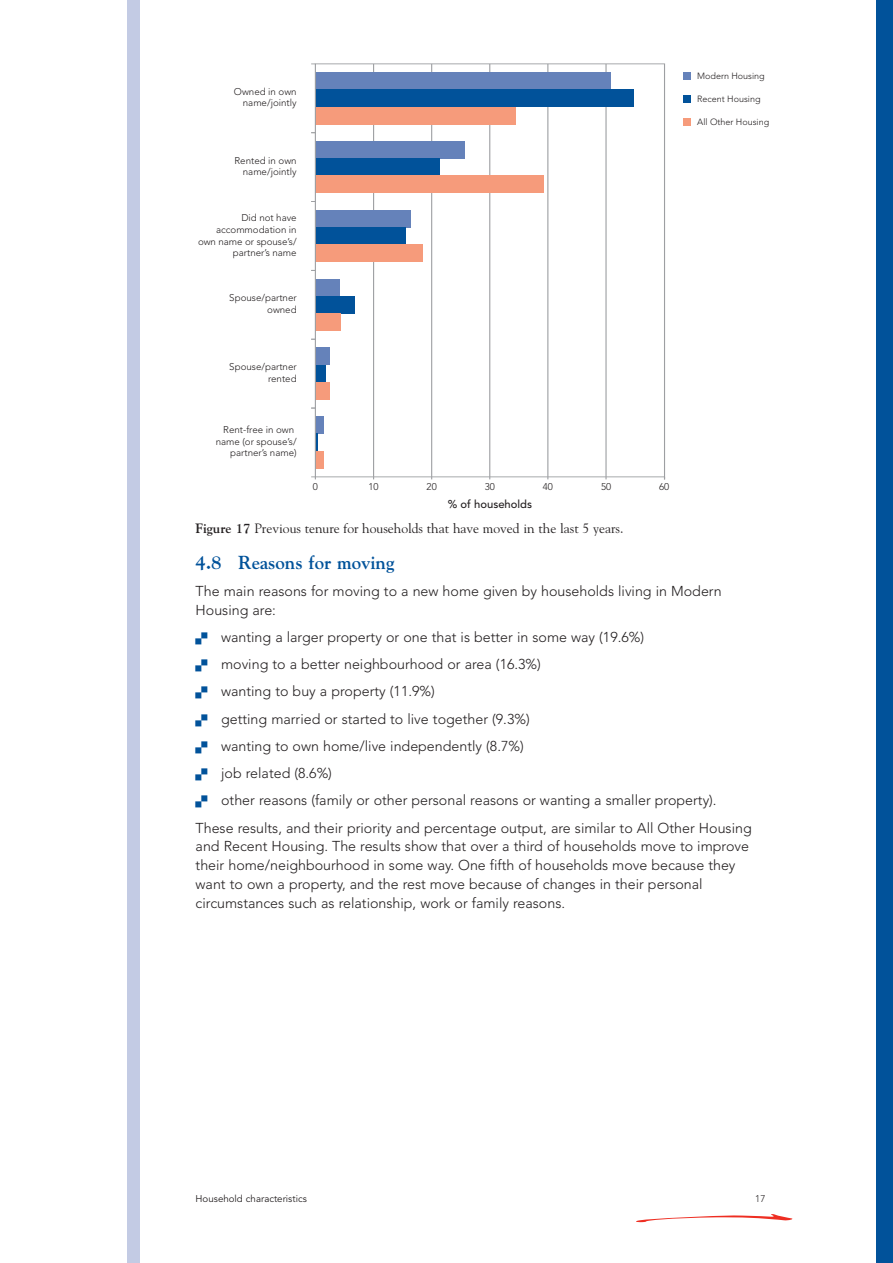
<style>
.page{position:relative;width:893px;height:1263px;background:#fff}
.page>*{position:absolute;margin:0;border:0;box-sizing:border-box;transform-origin:0 0}
.t1{font:700 18.75px "Goudy";color:#01529a}
.t2{font:300 14.25px/18.8px "Avenir";color:#231f20}
.t3{font:13.5px "Goudy";color:#231f20}
.t4{font:500 11.25px "Avenir";color:#231f20}
.t5{font:300 9.75px/11.7px "Avenir";color:#231f20;text-align:right}
.t6{font:9.75px "Avenir";color:#231f20}
.t7{font:300 9px "Avenir";color:#231f20}
.s1{font-weight:700}
</style>
<div class="page">
<svg style="left:636px;top:1214px;width:156px;height:8px"></svg>
<div style="left:876px;top:0;width:17px;height:1263px;background:#01529a"></div>
<div style="left:128px;top:0;width:12px;height:1263px;background:#c3cbe4"></div>
<hr style="left:373px;top:64px;width:1px;height:413px;background:#9d9fa2">
<hr style="left:431px;top:64px;width:1px;height:413px;background:#9d9fa2">
<hr style="left:489px;top:64px;width:1px;height:413px;background:#9d9fa2">
<hr style="left:548px;top:64px;width:1px;height:413px;background:#9d9fa2">
<hr style="left:606px;top:64px;width:1px;height:413px;background:#9d9fa2">
<div style="left:315px;top:417px;width:9px;height:17px;background:#6582ba"></div>
<hr style="left:315px;top:434px;width:3px;height:17px;background:#01529a">
<div style="left:315px;top:451px;width:9px;height:17px;background:#f69b7b"></div>
<div style="left:315px;top:348px;width:15px;height:17px;background:#6582ba"></div>
<div style="left:315px;top:365px;width:11px;height:17px;background:#01529a"></div>
<div style="left:315px;top:382px;width:15px;height:18px;background:#f69b7b"></div>
<div style="left:315px;top:279px;width:24px;height:17px;background:#6582ba"></div>
<div style="left:315px;top:296px;width:39px;height:17px;background:#01529a"></div>
<div style="left:315px;top:313px;width:25px;height:18px;background:#f69b7b"></div>
<div style="left:315px;top:210px;width:96px;height:17px;background:#6582ba"></div>
<div style="left:315px;top:227px;width:90px;height:18px;background:#01529a"></div>
<div style="left:315px;top:245px;width:108px;height:17px;background:#f69b7b"></div>
<div style="left:315px;top:141px;width:150px;height:18px;background:#6582ba"></div>
<div style="left:315px;top:159px;width:125px;height:17px;background:#01529a"></div>
<div style="left:315px;top:176px;width:229px;height:17px;background:#f69b7b"></div>
<div style="left:315px;top:72px;width:296px;height:18px;background:#6582ba"></div>
<div style="left:315px;top:90px;width:319px;height:17px;background:#01529a"></div>
<div style="left:315px;top:107px;width:201px;height:17px;background:#f69b7b"></div>
<div style="left:683px;top:72px;width:7px;height:8px;background:#6582ba"></div>
<div style="left:683px;top:95px;width:7px;height:8px;background:#01529a"></div>
<div style="left:683px;top:118px;width:7px;height:7px;background:#f69b7b"></div>
<div style="left:315px;top:63px;width:350px;height:414px;border:1px solid #9d9fa2"></div>
<p class="t5" style="left:234px;top:86px;width:64px">Owned in own ame/jointly</p>
<p class="t5" style="left:234px;top:155px;width:64px">Rented in own ame/jointly</p>
<p class="t5" style="left:198px;top:213px;width:100px">Did not have commodation in<br>ow nam or spouse’s/ rtner’s name</p>
<p class="t5" style="left:235px;top:293px;width:63px">pouse/partner wned</p>
<p class="t5" style="left:235px;top:362px;width:63px">pouse/partner ented</p>
<p class="t5" style="left:221px;top:425px;width:77px">nt-free in own ame (or spouse’s/ partner’s name)</p>
<p class="t4" style="left:448px;top:500px;width:81px">% of household</p>
<p class="t3" style="left:196px;top:520px;width:429px"><span class="s1">Figure 17</span> Previous tenure for households that have moved in the last 5 years.</p>
<p class="t7" style="left:697px;top:73px;width:69px">Modern Housing</p>
<p class="t7" style="left:697px;top:118px;width:74px">A Other Housing</p>
<p class="t7" style="left:702px;top:95px;width:60px">ecent Housing</p>
<h1 class="t1" style="left:196px;top:551px;width:200px">4.8 Reasons for moving</h1>
<p class="t2" style="left:196px;top:583px;width:527px">The main reasons for moving to a new home given by households living in Modern<br>Housing are:</p>
<p class="t2" style="left:221px;top:629px;width:425px">wanting a larger property or one that is better in some way (19.6%)</p>
<p class="t2" style="left:221px;top:656px;width:321px">moving to a better neighbourhood or area (16.3%)</p>
<p class="t2" style="left:221px;top:683px;width:215px">wanting to buy a property (11.9%)</p>
<p class="t2" style="left:221px;top:710px;width:310px">getting married or started to live together (9.3%)</p>
<p class="t2" style="left:221px;top:738px;width:304px">wanting to own home/live independently (8.7%)</p>
<p class="t2" style="left:221px;top:765px;width:112px">job related (8.6%)</p>
<p class="t2" style="left:221px;top:792px;width:497px">other reasons (family or other personal reasons or wanting a smaller property).</p>
<p class="t2" style="left:196px;top:819px;width:558px">These results, and their priority and percentage output, are similar to All Other Housing</p>
<p class="t2" style="left:196px;top:838px;width:555px">and Recent Housing. The results show that over a third of households move to improve their home/neighbourhood in some way. One fifth of households move because they want to own a property, and the rest move because of changes in their personal circumstances such as relationship, work or family reasons.</p>
<p class="t6" style="left:196px;top:1194px;width:113px">Household characteristics</p>
<p class="t5" style="left:755px;top:1193px;width:12px">17</p>
</div>
